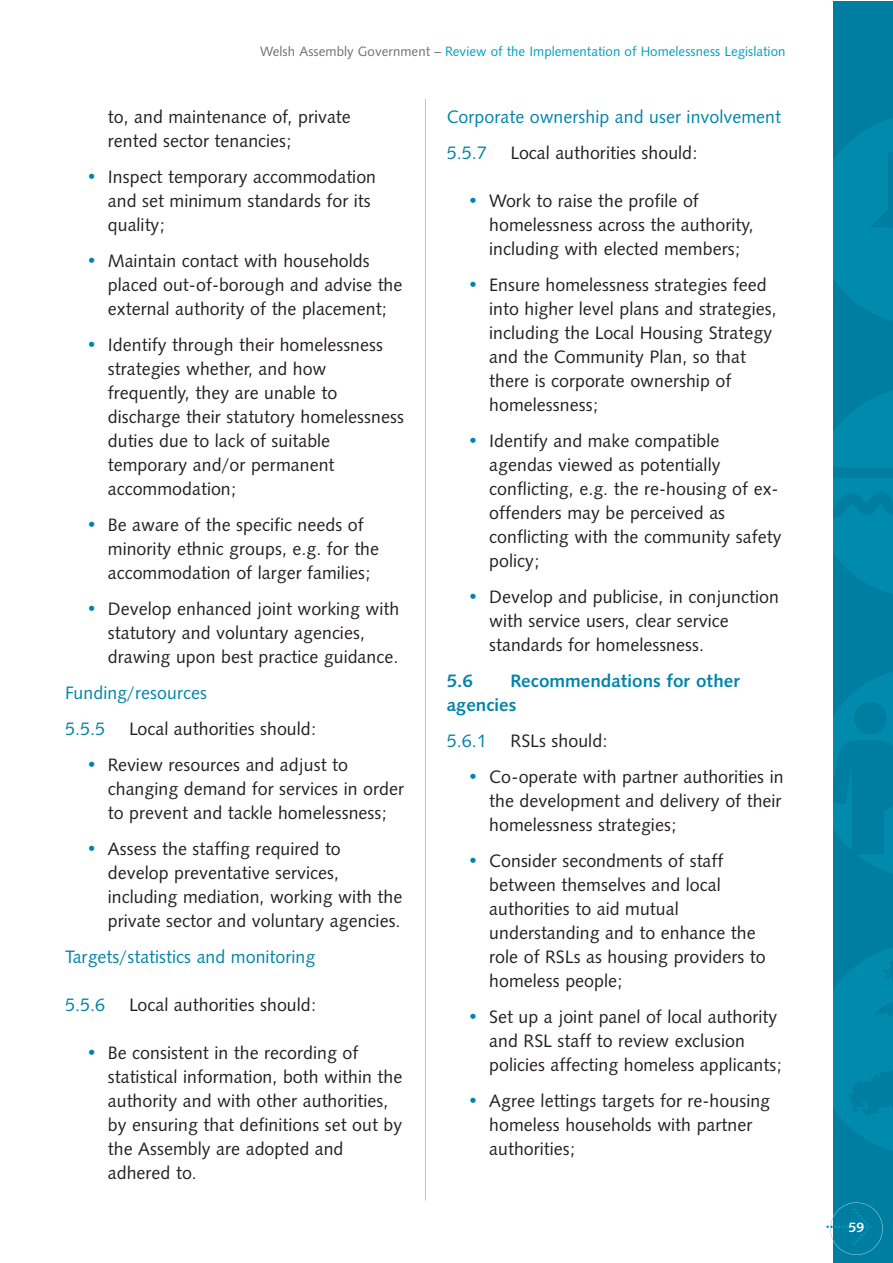
<style>
.page{position:relative;width:893px;height:1263px;background:#fff}
.page>*{position:absolute;margin:0;border:0;box-sizing:border-box;transform-origin:0 0}
.t1{font:18px/24px "Humanist 531 BT Roman A";color:#231f20}
.t2{font:18px/36px "Humanist 531 BT Roman A";color:#0083a9}
.t3{font:18px/24px "Humanist 531 BT Bold A";color:#0083a9}
.t4{font:13.5px "Humanist 531 BT Roman A";color:#009ebe}
.t5{font:13.5px "Humanist 531 BT Bold A";color:#fff}
.s1{color:#6c6e70}
.s2{color:#0083a9}
</style>
<div class="page">
<div style="left:833px;top:2px;width:59px;height:1261px;background:#007ea2"></div>
<svg style="left:833px;top:119px;width:59px;height:201px"></svg>
<svg style="left:833px;top:672px;width:59px;height:201px"></svg>
<div style="left:854px;top:702px;width:32px;height:32px;background:#007ea2;border-radius:50%"></div>
<svg style="left:833px;top:948px;width:59px;height:202px"></svg>
<svg style="left:833px;top:391px;width:59px;height:203px"></svg>
<svg style="left:826px;top:1209px;width:45px;height:36px"></svg>
<div style="left:830px;top:1202px;width:52px;height:53px;border:1px solid #9fcedf;border-radius:50%"></div>
<hr style="left:425px;top:99px;width:1px;height:1102px;background:#9fcedf">
<p class="t4" style="left:260px;top:46px;width:527px"><span class="s1">Welsh Assembly Government –</span> Review of the Implementation of Homelessness Legislation</p>
<p class="t1" style="left:108px;top:106px;width:244px">to, and maintenance of, private rented sector tenancies;</p>
<p class="t1" style="left:108px;top:166px;width:270px;text-indent:-21px"><span class="s2">•</span> Inspect temporary accommodation and set minimum standards for its quality;</p>
<p class="t1" style="left:108px;top:250px;width:296px;text-indent:-21px"><span class="s2">•</span> Maintain contact with households placed out-of-borough and advise the external authority of the placement;</p>
<p class="t1" style="left:108px;top:334px;width:298px;text-indent:-21px"><span class="s2">•</span> Identify through their homelessness strategies whether, and how frequently, they are unable to discharge their statutory homelessness duties due to lack of suitable temporary and/or permanent accommodation;</p>
<p class="t1" style="left:108px;top:514px;width:273px;text-indent:-21px"><span class="s2">•</span> Be aware of the specific needs of minority ethnic groups, e.g. for the accommodation of larger families;</p>
<p class="t1" style="left:108px;top:598px;width:293px;text-indent:-21px"><span class="s2">•</span> Develop enhanced joint working with statutory and voluntary agencies, drawing upon best practice guidance.</p>
<p class="t2" style="left:65px;top:676px;width:143px">Funding/resources<br>5.5.5</p>
<p class="t1" style="left:129px;top:718px;width:189px">Local authorities should:</p>
<p class="t1" style="left:108px;top:754px;width:298px;text-indent:-21px"><span class="s2">•</span> Review resources and adjust to changing demand for services in order to prevent and tackle homelessness;</p>
<p class="t1" style="left:108px;top:838px;width:296px;text-indent:-21px"><span class="s2">•</span> Assess the staffing required to develop preventative services, including mediation, working with the private sector and voluntary agencies.</p>
<p class="t2" style="left:65px;top:940px;width:251px">Targets/statistics and monitoring</p>
<p class="t2" style="left:65px;top:988px;width:41px">5.5.6</p>
<p class="t1" style="left:129px;top:994px;width:189px">Local authorities should:</p>
<p class="t1" style="left:108px;top:1042px;width:296px;text-indent:-21px"><span class="s2">•</span> Be consistent in the recording of statistical information, both within the authority and with other authorities, by ensuring that definitions set out by the Assembly are adopted and adhered to.</p>
<p class="t2" style="left:446px;top:100px;width:336px">Corporate ownership and user involvement<br>5.5.7</p>
<p class="t1" style="left:510px;top:142px;width:189px">Local authorities should:</p>
<p class="t1" style="left:489px;top:190px;width:266px;text-indent:-21px"><span class="s2">•</span> Work to raise the profile of homelessness across the authority, including with elected members;</p>
<p class="t1" style="left:489px;top:274px;width:289px;text-indent:-21px"><span class="s2">•</span> Ensure homelessness strategies feed into higher level plans and strategies, including the Local Housing Strategy and the Community Plan, so that there is corporate ownership of homelessness;</p>
<p class="t1" style="left:489px;top:430px;width:294px;text-indent:-21px"><span class="s2">•</span> Identify and make compatible agendas viewed as potentially conflicting, e.g. the re-housing of ex&shy;offenders may be perceived as conflicting with the community safety policy;</p>
<p class="t1" style="left:489px;top:586px;width:291px;text-indent:-21px"><span class="s2">•</span> Develop and publicise, in conjunction with service users, clear service standards for homelessness.</p>
<p class="t3" style="left:446px;top:670px;width:28px">5.6</p>
<p class="t3" style="left:446px;top:670px;width:295px;text-indent:64px">Recommendations for other agencies</p>
<p class="t2" style="left:446px;top:724px;width:41px">5.6.1</p>
<p class="t1" style="left:510px;top:730px;width:99px">RSLs should:</p>
<p class="t1" style="left:489px;top:766px;width:296px;text-align:justify;text-indent:-21px"><span class="s2">•</span> Co-operate with partner authorities in the development and delivery of their homelessness strategies;</p>
<p class="t1" style="left:489px;top:850px;width:278px;text-indent:-21px"><span class="s2">•</span> Consider secondments of staff between themselves and local authorities to aid mutual understanding and to enhance the role of RSLs as housing providers to homeless people;</p>
<p class="t1" style="left:489px;top:1006px;width:294px;text-indent:-21px"><span class="s2">•</span> Set up a joint panel of local authority and RSL staff to review exclusion policies affecting homeless applicants;</p>
<p class="t1" style="left:489px;top:1090px;width:282px;text-indent:-21px"><span class="s2">•</span> Agree lettings targets for re-housing homeless households with partner authorities;</p>
<p class="t5" style="left:848px;top:1223px;width:17px">59</p>
</div>
